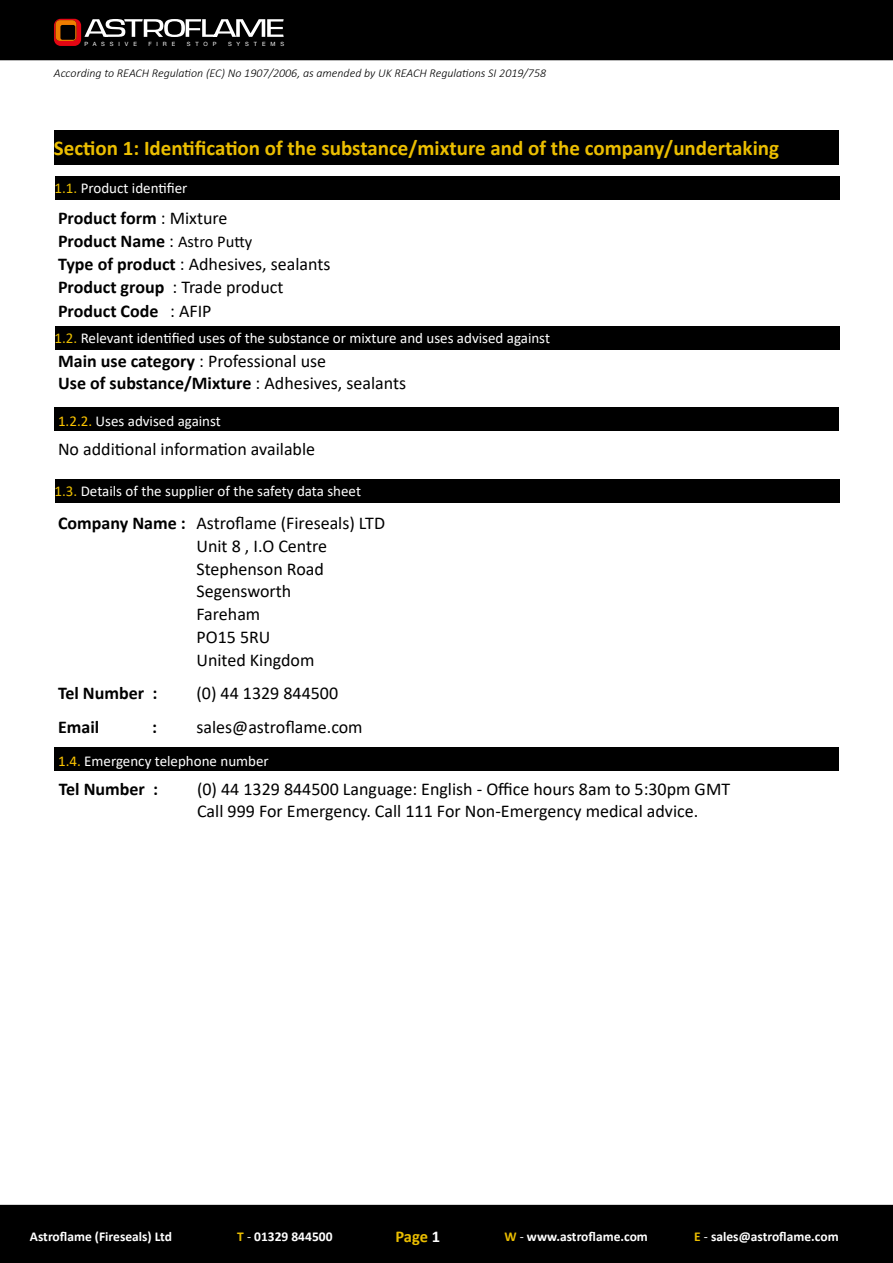
<style>
.page{position:relative;width:893px;height:1263px;background:#fff}
.page>*{position:absolute;margin:0;border:0;box-sizing:border-box;transform-origin:0 0}
.t1{font:700 21px "Calibri";color:#ebbe00}
.t2{font:18px/22.8px "Calibri";color:#000}
.t3{font:700 18px/21.6px "Calibri";color:#000}
.t4{font:700 16.5px "Calibri";color:#ebbe00}
.t5{font:15px "Calibri";color:#fff}
.t6{font:700 13.5px "Calibri";color:#fff}
.t7{font:italic 300 12px "Calibri";color:#000}
.t8{font:5.85px "Helvetica Neue";letter-spacing:.84em;color:#fff}
.s1{color:#ebbe00}
.s2{font-weight:400}
.s3{font-weight:400;font-size:16.5px}
.s4{font-weight:700}
.s5{color:#fdc500}
.s6{color:#fff}
</style>
<div class="page">
<div style="left:0;top:0;width:893px;height:60px;background:#000"></div>
<div style="left:0;top:1205px;width:893px;height:58px;background:#000"></div>
<svg style="left:54px;top:19px;width:230px;height:27px"></svg>
<div style="left:55px;top:326px;width:784px;height:23px;background:#000"></div>
<div style="left:55px;top:479px;width:784px;height:23px;background:#000"></div>
<div style="left:54px;top:130px;width:785px;height:34px;background:#000"></div>
<div style="left:55px;top:176px;width:784px;height:23px;background:#000"></div>
<div style="left:54px;top:407px;width:785px;height:24px;background:#000"></div>
<div style="left:54px;top:748px;width:785px;height:23px;background:#000"></div>
<p class="t8" style="left:84px;top:40px;width:54px">PASSIVE</p>
<p class="t8" style="left:148px;top:40px;width:28px">FIRE</p>
<p class="t8" style="left:187px;top:40px;width:31px">STOP</p>
<p class="t8" style="left:228px;top:40px;width:58px">SYSTEMS</p>
<p class="t7" style="left:54px;top:65px;width:494px">According to REACH Regulation (EC) No 1907/2006, as amended by UK REACH Regulations SI 2019/758</p>
<p class="t1" style="left:54px;top:133px;width:727px">Section 1: Identification of the substance/mixture and of the company/undertaking</p>
<p class="t5" style="left:55px;top:178px;width:134px"><span class="s1">1.1.</span> Product identifier</p>
<p class="t3" style="left:58px;top:207px;width:171px">Product form <span class="s2">: Mixture</span></p>
<p class="t3" style="left:58px;top:230px;width:196px">Product Name <span class="s2">:</span> <span class="s3">Astro Putty</span></p>
<p class="t2" style="left:58px;top:275px;width:227px"><span class="s4">Product group</span> : Trade product</p>
<p class="t2" style="left:58px;top:252px;width:274px"><span class="s4">Type of product</span> : Adhesives, sealants</p>
<p class="t3" style="left:58px;top:300px;width:155px">Product Code <span class="s2">: AFIP</span></p>
<p class="t3" style="left:58px;top:350px;width:350px">Main use category <span class="s2">: Professional use<br></span>Use of substance/Mixture <span class="s2">: Adhesives, sealants</span></p>
<p class="t5" style="left:55px;top:328px;width:497px"><span class="s1">1.2.</span> Relevant identified uses of the substance or mixture and uses advised against</p>
<p class="t5" style="left:58px;top:411px;width:164px"><span class="s5">1.2.2.</span> Uses advised against</p>
<p class="t2" style="left:58px;top:437px;width:259px">No additional information available</p>
<p class="t5" style="left:55px;top:481px;width:308px"><span class="s1">1.3.</span> Details of the supplier of the safety data sheet</p>
<p class="t2" style="left:196px;top:511px;width:190px;text-indent:-138px"><span class="s4">Company Name :</span> Astroflame (Fireseals) LTD<br>Unit 8 , I.O Centre<br>Stephenson Road<br>Segensworth<br>Fareham<br>PO15 5RU<br>United Kingdom</p>
<p class="t3" style="left:58px;top:682px;width:101px">Tel Number :</p>
<p class="t2" style="left:196px;top:681px;width:143px">(0) 44 1329 844500</p>
<p class="t3" style="left:58px;top:715px;width:43px">Email</p>
<p class="t3" style="left:152px;top:715px;width:6px">:</p>
<p class="t2" style="left:196px;top:715px;width:168px">sales@astroflame.com</p>
<p class="t5" style="left:58px;top:751px;width:212px"><span class="s5">1.4.</span> Emergency telephone number</p>
<p class="t3" style="left:59px;top:778px;width:101px">Tel Number :</p>
<p class="t2" style="left:197px;top:777px;width:535px">(0) 44 1329 844500 Language: English - Office hours 8am to 5:30pm GMT<br>Call 999 For Emergency. Call 111 For Non-Emergency medical advice.</p>
<p class="t6" style="left:30px;top:1227px;width:144px">Astroflame (Fireseals) Ltd</p>
<p class="t6" style="left:237px;top:1227px;width:97px"><span class="s1">T</span> <span class="s2">-</span> 01329 844500</p>
<p class="t4" style="left:395px;top:1225px;width:46px">Page <span class="s6">1</span></p>
<p class="t6" style="left:504px;top:1227px;width:145px"><span class="s1">W</span> <span class="s2">-</span> www.astroflame.com</p>
<p class="t6" style="left:694px;top:1227px;width:146px"><span class="s1">E</span> <span class="s2">-</span> sales@astroflame.com</p>
</div>
